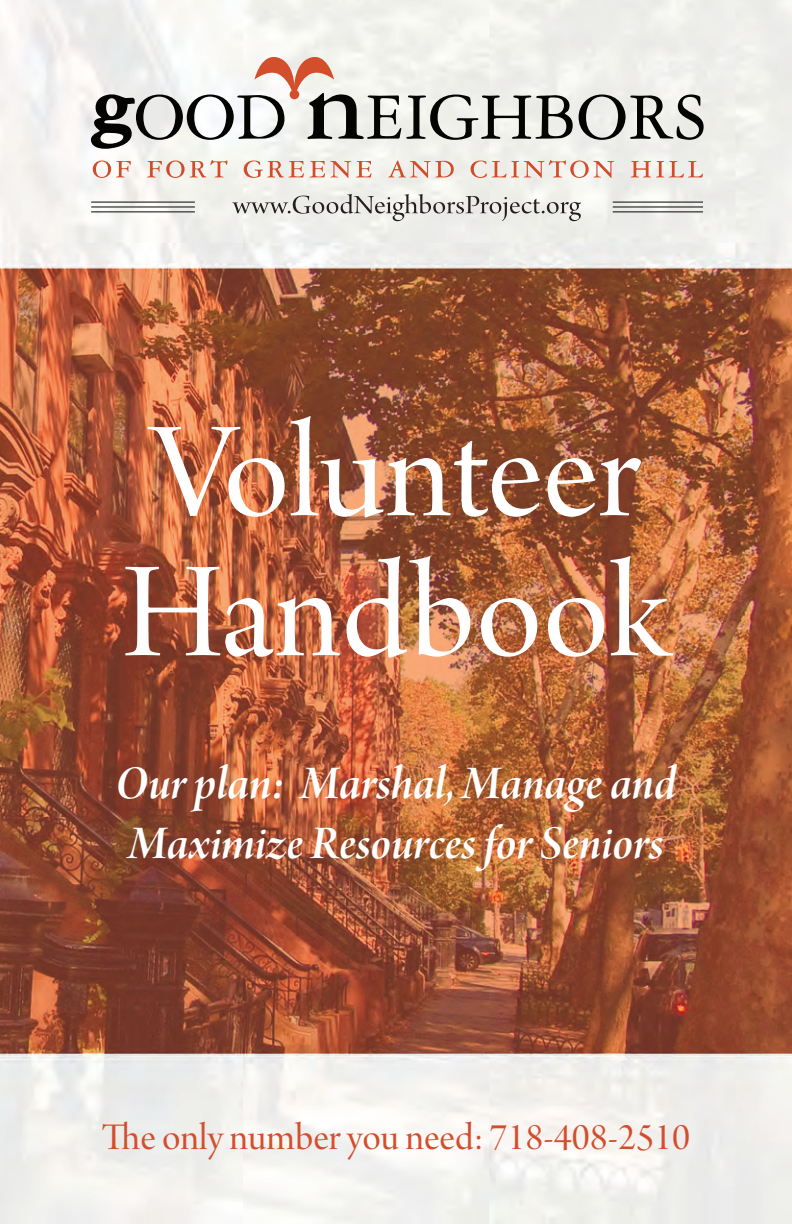
<style>
.page{position:relative;width:792px;height:1224px;background:#fff}
.page>*{position:absolute;margin:0;border:0;box-sizing:border-box;transform-origin:0 0}
.body{font:144px/140px "Arno Pro Display";color:#fff}
.body-2{font:50px/60px "Arno Pro Smbd Italic Display";letter-spacing:-.005em;color:#fff}
.body-3{font:40px "Arno Pro Display";color:#d34e2c}
</style>
<div class="page">
<img style="left:0;top:0;width:792px;height:1224px">
<svg style="left:579px;top:95px;width:125px;height:45px;background:#a7a8a5"></svg>
<svg style="left:93px;top:161px;width:38px;height:17px"></svg>
<svg style="left:147px;top:160px;width:80px;height:18px"></svg>
<svg style="left:244px;top:161px;width:60px;height:17px"></svg>
<svg style="left:310px;top:161px;width:62px;height:17px"></svg>
<svg style="left:388px;top:161px;width:66px;height:17px"></svg>
<svg style="left:471px;top:160px;width:143px;height:18px"></svg>
<svg style="left:631px;top:161px;width:72px;height:16px"></svg>
<svg style="left:90px;top:54px;width:483px;height:96px"></svg>
<hr style="left:91px;top:202px;width:104px;height:1px;background:#040503">
<hr style="left:91px;top:206px;width:104px;height:1px;background:#040503">
<hr style="left:91px;top:211px;width:104px;height:1px;background:#040503">
<hr style="left:613px;top:211px;width:90px;height:1px;background:#040503">
<hr style="left:613px;top:206px;width:90px;height:1px;background:#040503">
<hr style="left:613px;top:202px;width:90px;height:1px;background:#040503">
<svg style="left:232px;top:194px;width:349px;height:27px;background:#cfcecb"></svg>
<p class="body" style="left:122px;top:412px;width:549px">Volunteer<br>Handbook</p>
<p class="body-2" style="left:116px;top:756px;width:562px">Our plan: Marshal, Manage and<br>Maximize Resources for Seniors</p>
<p class="body-3" style="left:102px;top:1115px;width:590px">The only number you need: 718-408-2510</p>
</div>
